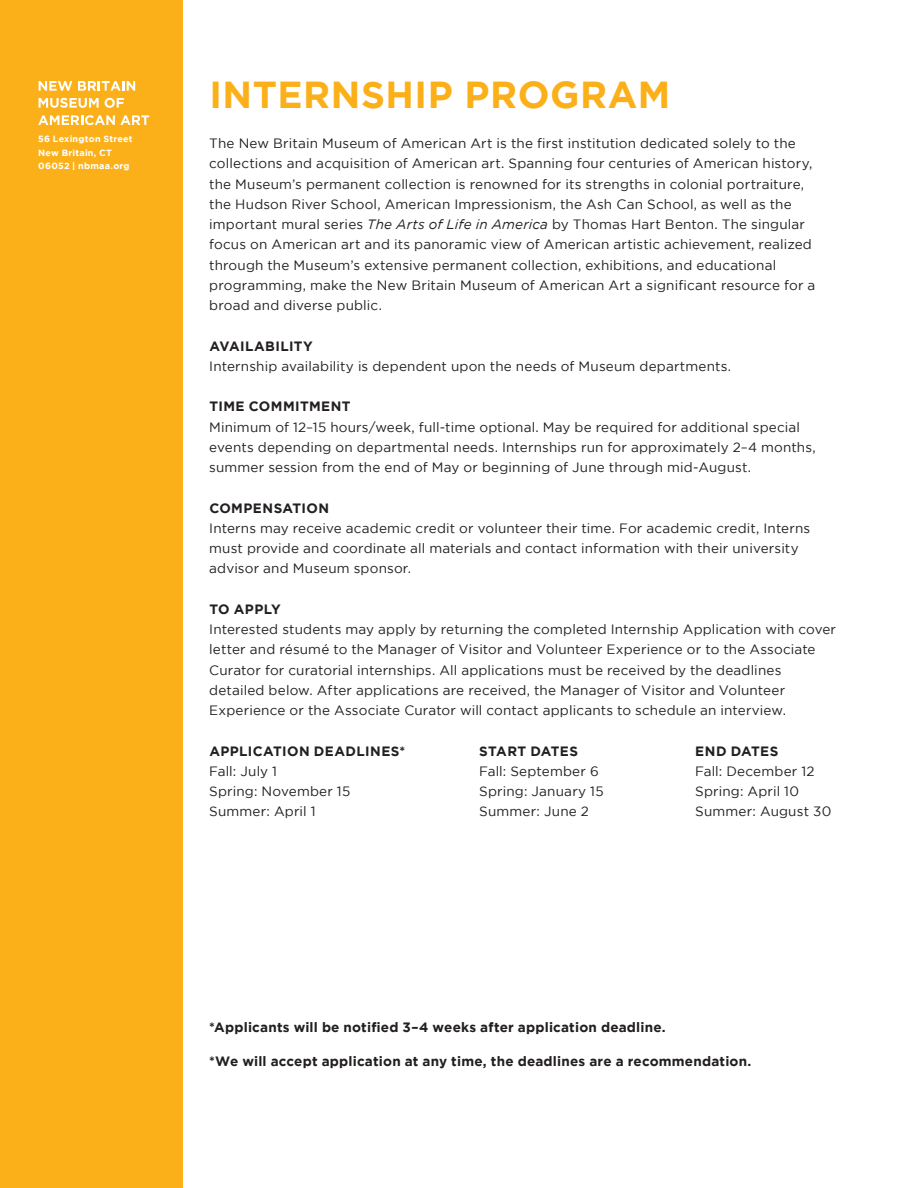
<style>
.page{position:relative;width:918px;height:1188px;background:#fff}
.page>*{position:absolute;margin:0;border:0;box-sizing:border-box;transform-origin:0 0}
.t1{font:700 37.5px "Gotham";letter-spacing:.015em;color:#fbb01a}
.t2{font:13.5px/20.2px "Gotham";letter-spacing:.01em;color:#231f20}
.t3{font:700 13.5px "Gotham";letter-spacing:.015em;color:#231f20}
.t4{font:700 13.5px "Gotham";letter-spacing:.035em;color:#231f20}
.t5{font:700 9px/13.5px "Gotham";letter-spacing:.03em;color:#fff}
.s1{font-style:italic}
</style>
<div class="page">
<div style="left:0;top:0;width:182px;height:1188px;background:#fbb01a"></div>
<svg style="left:39px;top:81px;width:97px;height:10px"></svg>
<svg style="left:39px;top:98px;width:60px;height:10px"></svg>
<svg style="left:105px;top:98px;width:19px;height:10px"></svg>
<svg style="left:38px;top:115px;width:111px;height:10px"></svg>
<p class="t5" style="left:38px;top:132px;width:96px">56 Lexington Street<br>New Britain, CT<br>06052 | nbmaa.org</p>
<h1 class="t1" style="left:210px;top:73px;width:462px">INTERNSHIP PROGRAM</h1>
<p class="t2" style="left:209px;top:133px;width:608px">The New Britain Museum of American Art is the first institution dedicated solely to the collections and acquisition of American art. Spanning four centuries of American history, the Museum’s permanent collection is renowned for its strengths in colonial portraiture, the Hudson River School, American Impressionism, the Ash Can School, as well as the important mural series <span class="s1">The Arts of Life in America</span> by Thomas Hart Benton. The singular focus on American art and its panoramic view of American artistic achievement, realized through the Museum’s extensive permanent collection, exhibitions, and educational programming, make the New Britain Museum of American Art a significant resource for a broad and diverse public.</p>
<p class="t3" style="left:209px;top:338px;width:105px">AVAILABILITY</p>
<p class="t2" style="left:209px;top:356px;width:523px">Internship availability is dependent upon the needs of Museum departments.</p>
<p class="t4" style="left:209px;top:399px;width:143px">TIME COMMITMENT</p>
<p class="t2" style="left:209px;top:417px;width:608px">Minimum of 12–15 hours/week, full-time optional. May be required for additional special events depending on departmental needs. Internships run for approximately 2–4 months, summer session from the end of May or beginning of June through mid-August.</p>
<p class="t3" style="left:209px;top:500px;width:121px">COMPENSATION</p>
<p class="t2" style="left:209px;top:518px;width:603px">Interns may receive academic credit or volunteer their time. For academic credit, Interns must provide and coordinate all materials and contact information with their university advisor and Museum sponsor.</p>
<p class="t3" style="left:209px;top:601px;width:73px">TO APPLY</p>
<p class="t2" style="left:209px;top:619px;width:628px">Interested students may apply by returning the completed Internship Application with cover letter and résumé to the Manager of Visitor and Volunteer Experience or to the Associate Curator for curatorial internships. All applications must be received by the deadlines detailed below. After applications are received, the Manager of Visitor and Volunteer Experience or the Associate Curator will contact applicants to schedule an interview.</p>
<p class="t3" style="left:209px;top:743px;width:198px">APPLICATION DEADLINES*</p>
<p class="t3" style="left:479px;top:743px;width:100px">START DATES</p>
<p class="t3" style="left:695px;top:743px;width:85px">END DATES</p>
<p class="t2" style="left:209px;top:761px;width:69px">Fall: July 1</p>
<p class="t2" style="left:479px;top:761px;width:121px">Fall: September 6</p>
<p class="t2" style="left:695px;top:761px;width:121px">Fall: December 12</p>
<p class="t2" style="left:209px;top:781px;width:143px">Spring: November 15</p>
<p class="t2" style="left:479px;top:781px;width:126px">Spring: January 15</p>
<p class="t2" style="left:695px;top:781px;width:105px">Spring: April 10</p>
<p class="t2" style="left:209px;top:801px;width:108px">Summer: April 1</p>
<p class="t2" style="left:479px;top:801px;width:111px">Summer: June 2</p>
<p class="t2" style="left:695px;top:801px;width:138px">Summer: August 30</p>
<p class="t3" style="left:209px;top:1020px;width:458px">*Applicants will be notified 3–4 weeks after application deadline.</p>
<p class="t3" style="left:209px;top:1054px;width:544px">*We will accept application at any time, the deadlines are a recommendation.</p>
</div>
